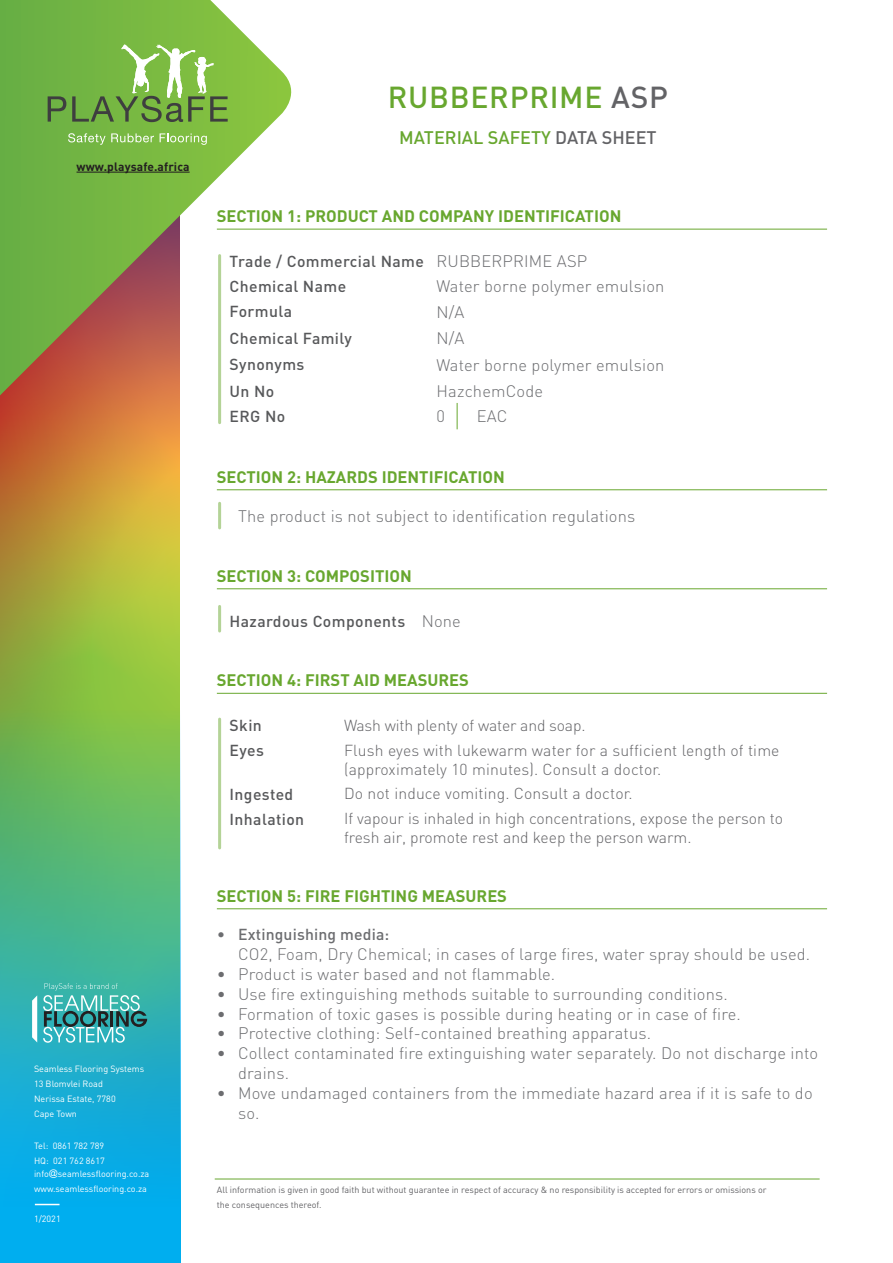
<style>
.page{position:relative;width:893px;height:1263px;background:#fff}
.page>*{position:absolute;margin:0;border:0;box-sizing:border-box;transform-origin:0 0}
.t1{font:500 30px "DIN";letter-spacing:.025em;color:#68a72f}
.t2{font:500 18px "DIN";color:#68a72f}
.indent{font:300 16.5px/19.8px "DIN";letter-spacing:.01em;color:#6c6d70}
.SECTION_underlined{font:700 16.5px "DIN";color:#68a72f}
.Body_text{font:300 16.5px "DIN";letter-spacing:.01em;color:#6c6d70}
.right{font:300 15.75px/18.9px "DIN";color:#636366}
.Section-Title_no_rul{font:500 15.75px "DIN";letter-spacing:.025em;color:#57585a}
.t3{font:500 15.75px "DIN";letter-spacing:.01em;color:#6c6d70}
.t4{font:700 12px "DIN";letter-spacing:.01em;color:#231f20}
.t5{font:9px/15px "DIN";color:#fff}
.Body_text-2{font:9px "DIN";color:#636366}
.s1{font-family:"Gill Sans"}
.s2{color:#636366}
.s3{font-weight:300}
</style>
<div class="page">
<svg style="left:0;top:443px;width:179px;height:268px;background:#b0aa3a"></svg>
<svg style="left:0;top:711px;width:181px;height:552px;background:#38b3a4"></svg>
<svg style="left:35px;top:1204px;width:25px;height:1px"></svg>
<svg style="left:32px;top:995px;width:5px;height:47px"></svg>
<svg style="left:43px;top:983px;width:104px;height:60px;background:#4daba9"></svg>
<svg style="left:0;top:0;width:303px;height:443px"></svg>
<svg style="left:48px;top:96px;width:18px;height:26px"></svg>
<svg style="left:72px;top:45px;width:156px;height:77px;background:#81b455"></svg>
<svg style="left:68px;top:133px;width:86px;height:12px"></svg>
<svg style="left:160px;top:133px;width:47px;height:12px"></svg>
<hr style="left:77px;top:172px;width:113px;height:1px;background:#231f20">
<hr style="left:217px;top:229px;width:610px;height:1px;background:#68a72f">
<hr style="left:217px;top:489px;width:610px;height:1px;background:#68a72f">
<hr style="left:217px;top:588px;width:610px;height:1px;background:#68a72f">
<hr style="left:217px;top:693px;width:610px;height:1px;background:#68a72f">
<hr style="left:217px;top:908px;width:610px;height:1px;background:#68a72f">
<svg style="left:457px;top:403px;width:1px;height:26px"></svg>
<hr style="left:215px;top:1178px;width:605px;height:1px;background:#68a72f">
<hr style="left:218px;top:256px;width:3px;height:167px;background:#b4d397">
<hr style="left:218px;top:719px;width:3px;height:129px;background:#b4d397">
<hr style="left:218px;top:606px;width:3px;height:25px;background:#b4d397">
<hr style="left:218px;top:503px;width:3px;height:25px;background:#b4d397">
<p class="t4" style="left:77px;top:158px;width:115px">www.playsafe.africa</p>
<p class="t5" style="left:34px;top:1061px;width:112px">Seamless Flooring Systems<br>13 Blomvlei Road<br>Nerissa Estate, 7780<br>Cape Town</p>
<p class="t5" style="left:34px;top:1138px;width:72px">Tel: 0861 782 789<br>HQ: 021 762 8617</p>
<p class="t5" style="left:34px;top:1166px;width:117px">info<span class="s1">@</span>seamlessflooring.co.za www.seamlessflooring.co.za</p>
<p class="t5" style="left:34px;top:1211px;width:28px">1/2021</p>
<h1 class="t1" style="left:388px;top:78px;width:282px">RUBBERPRIME <span class="s2">ASP</span></h1>
<p class="t2" style="left:399px;top:126px;width:259px">MATERIAL SAFETY <span class="s2">DATA SHEET</span></p>
<p class="SECTION_underlined" style="left:217px;top:205px;width:406px">SECTION 1: PRODUCT AND COMPANY IDENTIFICATION</p>
<p class="Section-Title_no_rul" style="left:230px;top:251px;width:196px">Trade / Commercial Name</p>
<p class="Body_text" style="left:437px;top:251px;width:152px">RUBBERPRIME ASP</p>
<p class="Section-Title_no_rul" style="left:230px;top:276px;width:118px">Chemical Name</p>
<p class="Body_text" style="left:437px;top:276px;width:229px">Water borne polymer emulsion</p>
<p class="Section-Title_no_rul" style="left:230px;top:302px;width:64px">Formula</p>
<p class="Body_text" style="left:437px;top:302px;width:30px">N/A</p>
<p class="Section-Title_no_rul" style="left:230px;top:328px;width:124px">Chemical Family</p>
<p class="Body_text" style="left:437px;top:328px;width:30px">N/A</p>
<p class="Section-Title_no_rul" style="left:230px;top:354px;width:76px">Synonyms</p>
<p class="Body_text" style="left:437px;top:354px;width:229px">Water borne polymer emulsion</p>
<p class="Section-Title_no_rul" style="left:230px;top:381px;width:46px">Un No</p>
<p class="Body_text" style="left:437px;top:381px;width:108px">HazchemCode</p>
<p class="Section-Title_no_rul" style="left:230px;top:406px;width:57px">ERG No</p>
<p class="Body_text" style="left:437px;top:406px;width:10px">0</p>
<p class="Body_text" style="left:477px;top:406px;width:32px">EAC</p>
<p class="SECTION_underlined" style="left:217px;top:466px;width:290px">SECTION 2: HAZARDS IDENTIFICATION</p>
<p class="indent" style="left:238px;top:506px;width:399px">The product is not subject to identification regulations</p>
<p class="SECTION_underlined" style="left:217px;top:565px;width:196px">SECTION 3: COMPOSITION</p>
<p class="Section-Title_no_rul" style="left:230px;top:611px;width:177px">Hazardous Components</p>
<p class="Body_text" style="left:422px;top:611px;width:41px">None</p>
<p class="SECTION_underlined" style="left:217px;top:669px;width:254px">SECTION 4: FIRST AID MEASURES</p>
<p class="Section-Title_no_rul" style="left:230px;top:715px;width:34px">Skin</p>
<p class="right" style="left:344px;top:715px;width:243px">Wash with plenty of water and soap.</p>
<p class="Section-Title_no_rul" style="left:230px;top:740px;width:36px">Eyes</p>
<p class="right" style="left:344px;top:740px;width:437px">Flush eyes with lukewarm water for a sufficient length of time (approximately 10 minutes). Consult a doctor.</p>
<p class="Section-Title_no_rul" style="left:230px;top:784px;width:65px">Ingested</p>
<p class="right" style="left:344px;top:784px;width:290px">Do not induce vomiting. Consult a doctor.</p>
<p class="Section-Title_no_rul" style="left:230px;top:809px;width:76px">Inhalation</p>
<p class="right" style="left:344px;top:809px;width:441px">If vapour is inhaled in high concentrations, expose the person to fresh air, promote rest and keep the person warm.</p>
<p class="SECTION_underlined" style="left:217px;top:885px;width:292px">SECTION 5: FIRE FIGHTING MEASURES</p>
<p class="t3" style="left:217px;top:925px;width:174px"><span class="s3">•</span> Extinguishing media:</p>
<p class="indent" style="left:238px;top:944px;width:574px">CO2, Foam, Dry Chemical; in cases of large fires, water spray should be used.</p>
<p class="indent" style="left:217px;top:964px;width:340px">• Product is water based and not flammable.</p>
<p class="indent" style="left:217px;top:984px;width:512px">• Use fire extinguishing methods suitable to surrounding conditions.</p>
<p class="indent" style="left:217px;top:1004px;width:525px">• Formation of toxic gases is possible during heating or in case of fire.</p>
<p class="indent" style="left:217px;top:1023px;width:436px">• Protective clothing: Self-contained breathing apparatus.</p>
<p class="indent" style="left:238px;top:1043px;width:582px;text-indent:-21px">• Collect contaminated fire extinguishing water separately. Do not discharge into drains.</p>
<p class="indent" style="left:238px;top:1083px;width:576px;text-indent:-21px">• Move undamaged containers from the immediate hazard area if it is safe to do so.</p>
<p class="Body_text-2" style="left:217px;top:1184px;width:551px">All information is given in good faith but without guarantee in respect of accuracy &amp; no responsibility is accepted for errors or omissions or</p>
<p class="Body_text-2" style="left:217px;top:1199px;width:106px">the consequences thereof.</p>
</div>
